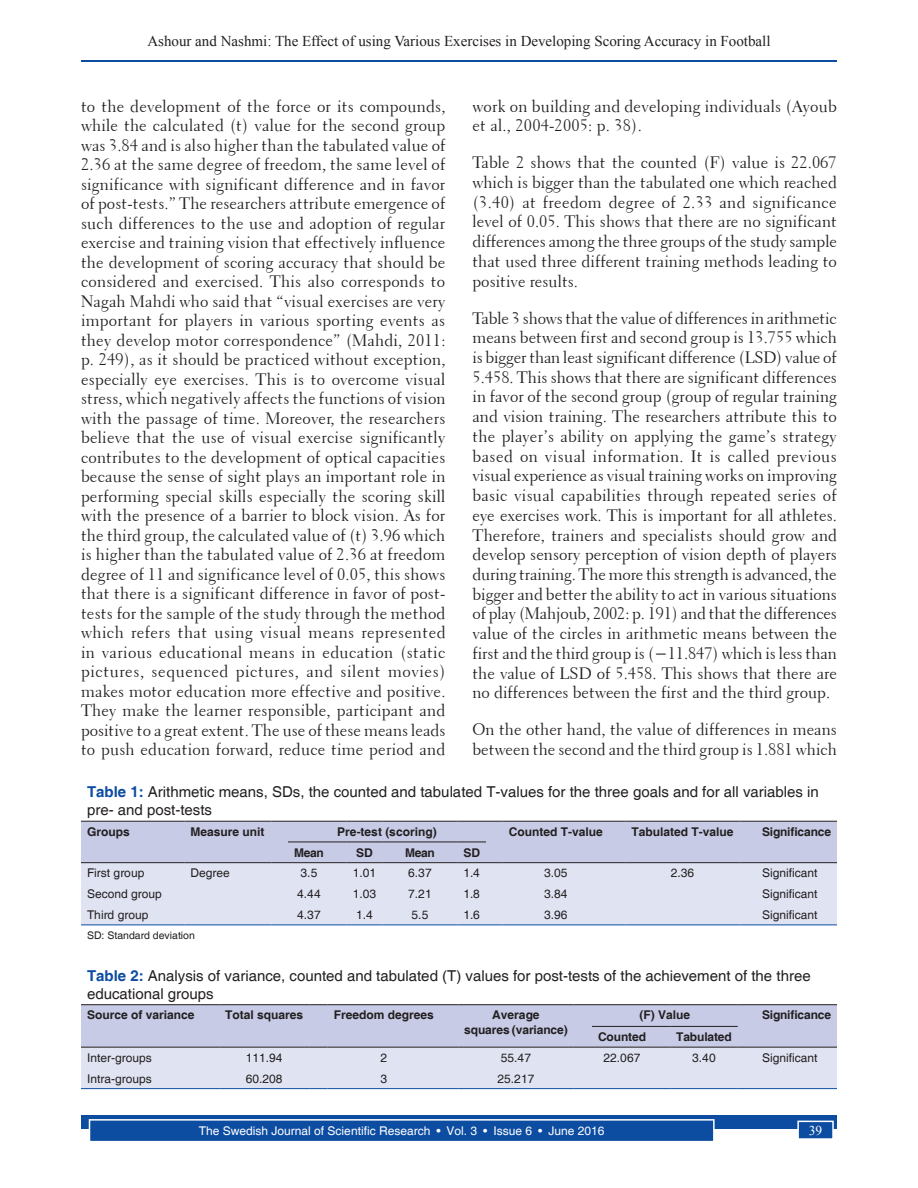
<style>
.page{position:relative;width:918px;height:1188px;background:#fff}
.page>*{position:absolute;margin:0;border:0;box-sizing:border-box;transform-origin:0 0}
.TX{font:16.5px/19.5px "Transitional 521 BT Roman A";color:#231f20;text-align:justify}
.TT{font:15px/18px "Helvetica";color:#231f20}
.t1{font:15px "Times New Roman";color:#231f20}
.Folio{font:13.5px "Times New Roman";color:#fff}
.TCH{font:700 12px/14.4px "Helvetica";color:#231f20;text-align:center}
.TB{font:12px "Helvetica";color:#231f20}
.TBL{font:12px "Helvetica";color:#231f20}
.t2{font:12px "Helvetica";color:#fff}
.TFN{font:10.5px "Helvetica";color:#231f20}
.s1{font-weight:700;color:#0d4da1}
</style>
<div class="page">
<hr style="left:81px;top:61px;width:756px;height:1px;background:#0d4da1">
<div style="left:81px;top:1116px;width:756px;height:13px;background:#0d4da1"></div>
<div style="left:90px;top:1120px;width:624px;height:22px;background:#0d4da1"></div>
<div style="left:89px;top:1119px;width:626px;height:23px;border:2px solid #fff"></div>
<div style="left:798px;top:1121px;width:35px;height:18px;background:#0d4da1"></div>
<div style="left:797px;top:1121px;width:37px;height:19px;border:2px solid #fff"></div>
<div style="left:81px;top:863px;width:756px;height:62px;background:#e0e4f2"></div>
<hr style="left:81px;top:925px;width:87px;height:1px;background:#0d4da1">
<svg style="left:168px;top:925px;width:16px;height:1px"></svg>
<hr style="left:184px;top:925px;width:88px;height:1px;background:#0d4da1">
<svg style="left:272px;top:925px;width:16px;height:1px"></svg>
<hr style="left:288px;top:925px;width:42px;height:1px;background:#0d4da1">
<svg style="left:330px;top:925px;width:16px;height:1px"></svg>
<hr style="left:346px;top:925px;width:36px;height:1px;background:#0d4da1">
<svg style="left:382px;top:925px;width:17px;height:1px"></svg>
<hr style="left:399px;top:925px;width:42px;height:1px;background:#0d4da1">
<svg style="left:441px;top:925px;width:61px;height:1px"></svg>
<hr style="left:502px;top:925px;width:107px;height:1px;background:#0d4da1">
<svg style="left:609px;top:925px;width:17px;height:1px"></svg>
<hr style="left:626px;top:925px;width:114px;height:1px;background:#0d4da1">
<svg style="left:740px;top:925px;width:16px;height:1px"></svg>
<hr style="left:756px;top:925px;width:81px;height:1px;background:#0d4da1">
<div style="left:81px;top:821px;width:756px;height:42px;background:#c7cbe6"></div>
<svg style="left:81px;top:1004px;width:756px;height:85px;background:#ccd1e5"></svg>
<p class="t1" style="left:147px;top:31px;width:625px">Ashour and Nashmi: The Effect of using Various Exercises in Developing Scoring Accuracy in Football</p>
<p class="TX" style="left:81px;top:96px;width:366px">to the development of the force or its compounds, while the calculated (t) value for the second group was 3.84 and is also higher than the tabulated value of 2.36 at the same degree of freedom, the same level of significance with significant difference and in favor of post-tests.” The researchers attribute emergence of such differences to the use and adoption of regular exercise and training vision that effectively influence the development of scoring accuracy that should be considered and exercised. This also corresponds to Nagah Mahdi who said that “visual exercises are very important for players in various sporting events as they develop motor correspondence” (Mahdi, 2011: p. 249), as it should be practiced without exception, especially eye exercises. This is to overcome visual stress, which negatively affects the functions of vision with the passage of time. Moreover, the researchers believe that the use of visual exercise significantly contributes to the development of optical capacities because the sense of sight plays an important role in performing special skills especially the scoring skill with the presence of a barrier to block vision. As for the third group, the calculated value of (t) 3.96 which is higher than the tabulated value of 2.36 at freedom degree of 11 and significance level of 0.05, this shows that there is a significant difference in favor of post&shy;tests for the sample of the study through the method which refers that using visual means represented in various educational means in education (static pictures, sequenced pictures, and silent movies) makes motor education more effective and positive.<br>They make the learner responsible, participant and positive to a great extent. The use of these means leads to push education forward, reduce time period and</p>
<p class="TX" style="left:472px;top:96px;width:366px">work on building and developing individuals (Ayoub et al., 2004-2005: p. 38).</p>
<p class="TX" style="left:472px;top:153px;width:366px">Table 2 shows that the counted (F) value is 22.067 which is bigger than the tabulated one which reached (3.40) at freedom degree of 2.33 and significance level of 0.05. This shows that there are no significant differences among the three groups of the study sample that used three different training methods leading to positive results.</p>
<p class="TX" style="left:472px;top:308px;width:366px">Table 3 shows that the value of differences in arithmetic means between first and second group is 13.755 which is bigger than least significant difference (LSD) value of 5.458. This shows that there are significant differences in favor of the second group (group of regular training and vision training. The researchers attribute this to the player’s ability on applying the game’s strategy based on visual information. It is called previous visual experience as visual training works on improving basic visual capabilities through repeated series of eye exercises work. This is important for all athletes.<br>Therefore, trainers and specialists should grow and develop sensory perception of vision depth of players during training. The more this strength is advanced, the bigger and better the ability to act in various situations of play (Mahjoub, 2002: p. 191) and that the differences value of the circles in arithmetic means between the first and the third group is (−11.847) which is less than the value of LSD of 5.458. This shows that there are no differences between the first and the third group.</p>
<p class="TX" style="left:472px;top:720px;width:366px">On the other hand, the value of differences in means between the second and the third group is 1.881 which</p>
<p class="TT" style="left:87px;top:783px;width:733px"><span class="s1">Table 1:</span> Arithmetic means, SDs, the counted and tabulated T‑values for the three goals and for all variables in pre‑ and post‑tests</p>
<p class="TCH" style="left:87px;top:825px;width:44px">Groups</p>
<p class="TCH" style="left:190px;top:825px;width:76px">Measure unit</p>
<p class="TCH" style="left:337px;top:825px;width:101px">Pre‑test (scoring)</p>
<p class="TCH" style="left:509px;top:825px;width:96px">Counted T‑value</p>
<p class="TCH" style="left:632px;top:825px;width:103px">Tabulated T‑value</p>
<p class="TCH" style="left:762px;top:825px;width:71px">Significance</p>
<p class="TCH" style="left:294px;top:846px;width:31px">Mean</p>
<p class="TCH" style="left:356px;top:846px;width:18px">SD</p>
<p class="TCH" style="left:405px;top:846px;width:31px">Mean</p>
<p class="TCH" style="left:464px;top:846px;width:18px">SD</p>
<p class="TB" style="left:87px;top:866px;width:59px">First group</p>
<p class="TB" style="left:190px;top:866px;width:41px">Degree</p>
<p class="TB" style="left:301px;top:866px;width:18px">3.5</p>
<p class="TB" style="left:353px;top:866px;width:25px">1.01</p>
<p class="TB" style="left:408px;top:866px;width:25px">6.37</p>
<p class="TB" style="left:464px;top:866px;width:18px">1.4</p>
<p class="TB" style="left:544px;top:866px;width:25px">3.05</p>
<p class="TB" style="left:671px;top:866px;width:25px">2.36</p>
<p class="TB" style="left:762px;top:866px;width:57px">Significant</p>
<p class="TB" style="left:87px;top:887px;width:76px">Second group</p>
<p class="TB" style="left:297px;top:887px;width:25px">4.44</p>
<p class="TB" style="left:353px;top:887px;width:25px">1.03</p>
<p class="TB" style="left:408px;top:887px;width:25px">7.21</p>
<p class="TB" style="left:464px;top:887px;width:18px">1.8</p>
<p class="TB" style="left:544px;top:887px;width:25px">3.84</p>
<p class="TB" style="left:762px;top:887px;width:57px">Significant</p>
<p class="TBL" style="left:87px;top:908px;width:63px">Third group</p>
<p class="TBL" style="left:297px;top:908px;width:25px">4.37</p>
<p class="TBL" style="left:356px;top:908px;width:18px">1.4</p>
<p class="TBL" style="left:412px;top:908px;width:18px">5.5</p>
<p class="TBL" style="left:464px;top:908px;width:18px">1.6</p>
<p class="TBL" style="left:544px;top:908px;width:25px">3.96</p>
<p class="TBL" style="left:762px;top:908px;width:57px">Significant</p>
<p class="TFN" style="left:87px;top:929px;width:109px">SD: Standard deviation</p>
<p class="TT" style="left:87px;top:967px;width:725px"><span class="s1">Table 2:</span> Analysis of variance, counted and tabulated (T) values for post‑tests of the achievement of the three educational groups</p>
<p class="TCH" style="left:87px;top:1009px;width:109px">Source of variance</p>
<p class="TCH" style="left:225px;top:1009px;width:79px">Total squares</p>
<p class="TCH" style="left:334px;top:1009px;width:102px">Freedom degrees</p>
<p class="TCH" style="left:464px;top:1009px;width:105px">Average<br>squares (variance)</p>
<p class="TCH" style="left:640px;top:1009px;width:52px">(F) Value</p>
<p class="TCH" style="left:762px;top:1009px;width:71px">Significance</p>
<p class="TCH" style="left:598px;top:1030px;width:50px">Counted</p>
<p class="TCH" style="left:676px;top:1030px;width:57px">Tabulated</p>
<p class="TB" style="left:87px;top:1051px;width:66px">Inter‑groups</p>
<p class="TB" style="left:246px;top:1051px;width:38px">111.94</p>
<p class="TB" style="left:380px;top:1051px;width:8px">2</p>
<p class="TB" style="left:501px;top:1051px;width:32px">55.47</p>
<p class="TB" style="left:604px;top:1051px;width:38px">22.067</p>
<p class="TB" style="left:692px;top:1051px;width:25px">3.40</p>
<p class="TB" style="left:762px;top:1051px;width:57px">Significant</p>
<p class="TBL" style="left:87px;top:1071px;width:66px">Intra‑groups</p>
<p class="TBL" style="left:246px;top:1071px;width:38px">60.208</p>
<p class="TBL" style="left:380px;top:1071px;width:8px">3</p>
<p class="TBL" style="left:498px;top:1071px;width:38px">25.217</p>
<p class="t2" style="left:199px;top:1124px;width:407px">The Swedish Journal of Scientific Research • Vol. 3 • Issue 6 • June 2016</p>
<p class="Folio" style="left:809px;top:1121px;width:15px">39</p>
</div>
